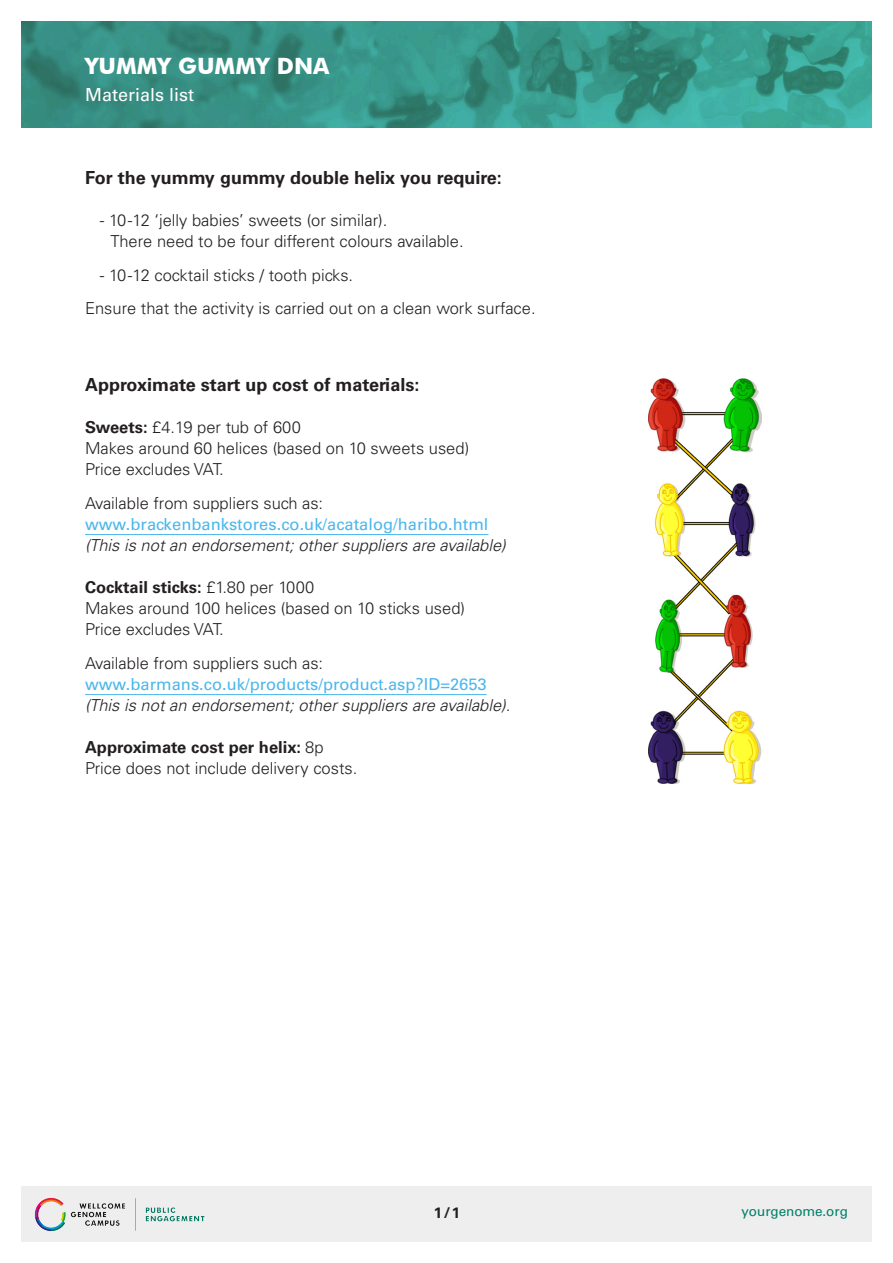
<style>
.page{position:relative;width:893px;height:1263px;background:#fff}
.page>*{position:absolute;margin:0;border:0;box-sizing:border-box;transform-origin:0 0}
.t1{font:700 22.5px "Futura BT";color:#fff}
.Title_3{font:700 18px "Univers";color:#231f20}
.t2{font:18px "Univers";color:#fff}
.Text_1{font:300 16.5px/21px "Univers";color:#231f20}
.Text_1-2{font:italic 300 16.5px/21px "Univers";color:#231f20}
.t3{font:700 15px "Univers";color:#231f20}
.t4{font:13.5px "Univers";letter-spacing:-.005em;color:#008068}
.s1{font-weight:700}
.s2{font-style:normal}
.s3{font-weight:400;font-style:normal;color:#4bb7eb}
</style>
<div class="page">
<img style="left:21px;top:21px;width:851px;height:107px">
<div style="left:21px;top:1186px;width:851px;height:56px;background:#eeeeef"></div>
<img style="left:35px;top:1198px;width:169px;height:34px">
<img style="left:648px;top:379px;width:113px;height:404px">
<hr style="left:85px;top:534px;width:403px;height:1px;background:#4bb7eb">
<hr style="left:85px;top:694px;width:402px;height:1px;background:#4bb7eb">
<p class="t1" style="left:85px;top:52px;width:246px">YUMMY GUMMY DNA</p>
<p class="t2" style="left:85px;top:84px;width:111px">Materials list</p>
<p class="Title_3" style="left:85px;top:167px;width:418px">For the yummy gummy double helix you require:</p>
<p class="Text_1" style="left:111px;top:210px;width:355px;text-indent:-11px">- 10-12 ‘jelly babies’ sweets (or similar).<br>There need to be four different colours available.</p>
<p class="Text_1" style="left:100px;top:264px;width:255px">- 10-12 cocktail sticks / tooth picks.</p>
<p class="Text_1" style="left:85px;top:298px;width:452px">Ensure that the activity is carried out on a clean work surface.</p>
<p class="Title_3" style="left:85px;top:374px;width:336px">Approximate start up cost of materials:</p>
<p class="Text_1" style="left:85px;top:417px;width:386px"><span class="s1">Sweets:</span> £4.19 per tub of 600<br>Makes around 60 helices (based on 10 sweets used)<br>Price excludes VAT.</p>
<p class="Text_1-2" style="left:85px;top:493px;width:422px"><span class="s2">Available from suppliers such as: </span><span class="s3">www.brackenbankstores.co.uk/acatalog/haribo.html </span>(This is not an endorsement; other suppliers are available)</p>
<p class="Text_1" style="left:85px;top:577px;width:382px"><span class="s1">Cocktail sticks:</span> £1.80 per 1000<br>Makes around 100 helices (based on 10 sticks used)<br>Price excludes VAT.</p>
<p class="Text_1-2" style="left:85px;top:653px;width:427px"><span class="s2">Available from suppliers such as: </span><span class="s3">www.barmans.co.uk/products/product.asp?ID=2653 </span>(This is not an endorsement; other suppliers are available).</p>
<p class="Text_1" style="left:85px;top:737px;width:274px"><span class="s1">Approximate cost per helix:</span> 8p<br>Price does not include delivery costs.</p>
<p class="t3" style="left:434px;top:1204px;width:28px">1/1</p>
<p class="t4" style="left:741px;top:1203px;width:108px">yourgenome.org</p>
</div>
